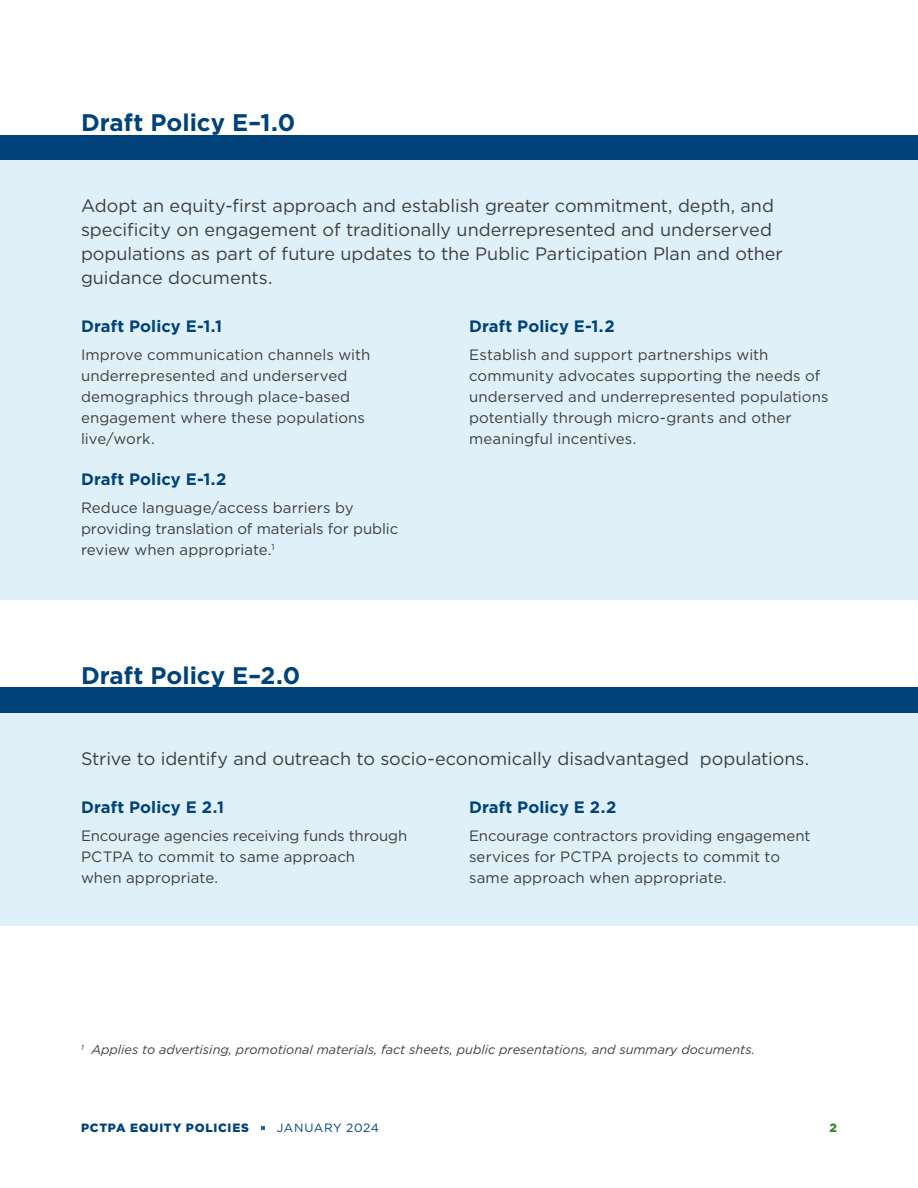
<style>
.page{position:relative;width:918px;height:1188px;background:#fff}
.page>*{position:absolute;margin:0;border:0;box-sizing:border-box;transform-origin:0 0}
.t1{font:700 24px "Gotham HTF";color:#004279}
.t2{font:18px/24px "Gotham HTF";letter-spacing:-.005em;color:#3e3e3f}
.t3{font:700 16.5px "Gotham HTF";letter-spacing:.005em;color:#004279}
.t4{font:15px/21px "Gotham HTF";letter-spacing:.005em;color:#3e3e3f}
.t5{font:italic 12.75px "Gotham HTF";color:#3e3e3f}
.t6{font:900 12px "Gotham HTF";letter-spacing:.065em;color:#004279}
.t7{font:12px "Gotham HTF";letter-spacing:.045em;color:#004279}
.t8{font:900 12px "Gotham HTF";color:#3d862f}
</style>
<div class="page">
<svg style="left:261px;top:1126px;width:4px;height:4px"></svg>
<div style="left:0;top:159px;width:918px;height:419px;background:#dff0f8"></div>
<div style="left:0;top:181px;width:918px;height:419px;background:#dff0f8"></div>
<div style="left:0;top:712px;width:918px;height:214px;background:#dff0f8"></div>
<div style="left:0;top:135px;width:918px;height:24px;background:#004279"></div>
<div style="left:0;top:688px;width:918px;height:24px;background:#004279"></div>
<h1 class="t1" style="left:81px;top:109px;width:216px">Draft Policy E–1.0</h1>
<p class="t2" style="left:81px;top:194px;width:703px">Adopt an equity-first approach and establish greater commitment, depth, and specificity on engagement of traditionally underrepresented and underserved populations as part of future updates to the Public Participation Plan and other guidance documents.</p>
<p class="t3" style="left:81px;top:317px;width:143px">Draft Policy E-1.1</p>
<p class="t4" style="left:81px;top:344px;width:291px">Improve communication channels with underrepresented and underserved demographics through place-based engagement where these populations live/work.</p>
<p class="t3" style="left:81px;top:470px;width:147px">Draft Policy E-1.2</p>
<p class="t4" style="left:81px;top:497px;width:319px">Reduce language/access barriers by providing translation of materials for public review when appropriate.<sup>1</sup></p>
<h1 class="t1" style="left:81px;top:662px;width:221px">Draft Policy E–2.0</h1>
<p class="t3" style="left:469px;top:317px;width:147px">Draft Policy E-1.2</p>
<p class="t4" style="left:469px;top:344px;width:361px">Establish and support partnerships with community advocates supporting the needs of underserved and underrepresented populations potentially through micro-grants and other meaningful incentives.</p>
<p class="t2" style="left:81px;top:746px;width:730px">Strive to identify and outreach to socio-economically disadvantaged populations.</p>
<p class="t3" style="left:81px;top:797px;width:145px">Draft Policy E 2.1</p>
<p class="t4" style="left:81px;top:825px;width:328px">Encourage agencies receiving funds through<br>PCTPA to commit to same approach<br>when appropriate.</p>
<p class="t3" style="left:469px;top:797px;width:149px">Draft Policy E 2.2</p>
<p class="t4" style="left:469px;top:825px;width:343px">Encourage contractors providing engagement services for PCTPA projects to commit to same approach when appropriate.</p>
<p class="t5" style="left:81px;top:1043px;width:676px"><sup>1</sup> Applies to advertising, promotional materials, fact sheets, public presentations, and summary documents.</p>
<p class="t6" style="left:81px;top:1121px;width:170px">PCTPA EQUITY POLICIES</p>
<p class="t7" style="left:277px;top:1121px;width:104px">JANUARY 2024</p>
<p class="t8" style="left:830px;top:1121px;width:9px">2</p>
</div>
